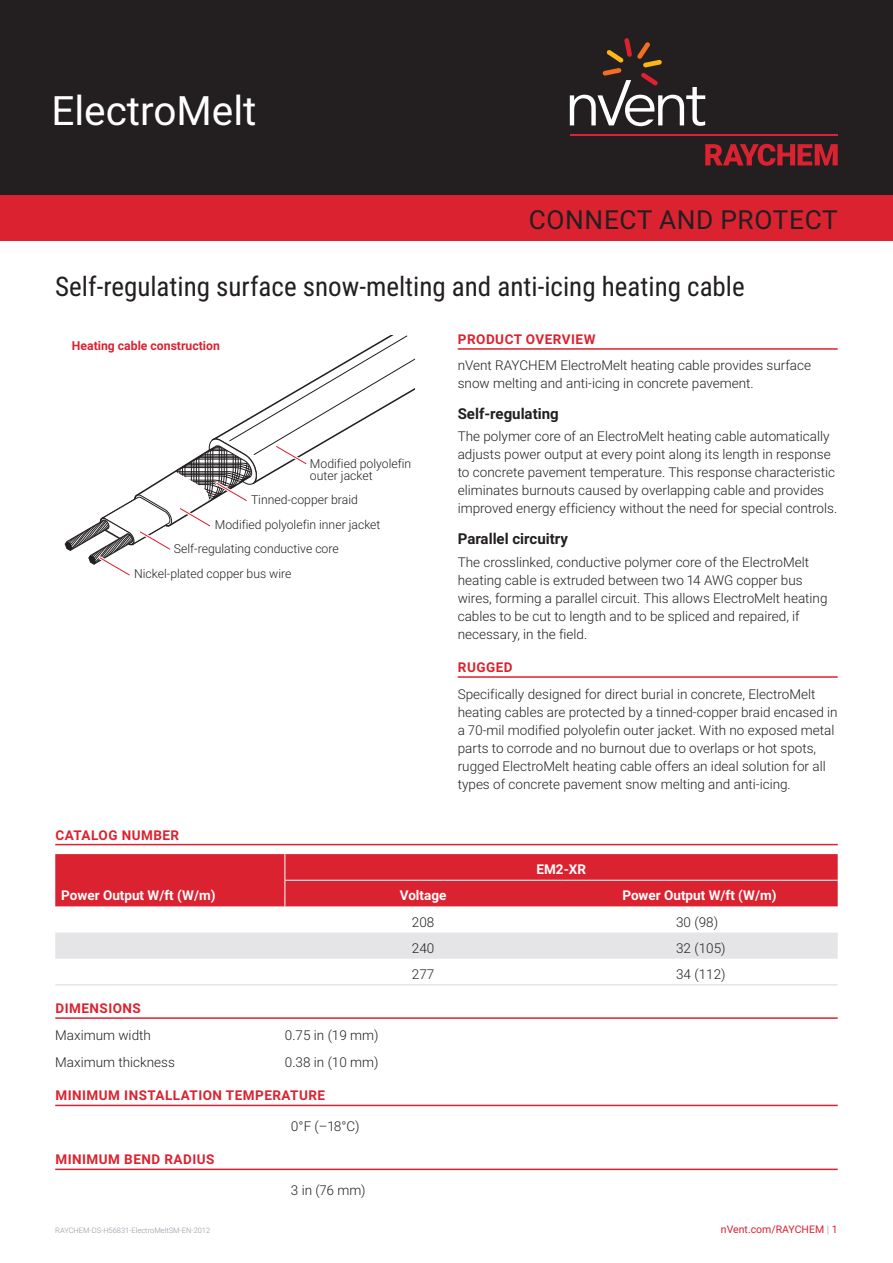
<style>
.page{position:relative;width:893px;height:1263px;background:#fff}
.page>*{position:absolute;margin:0;border:0;box-sizing:border-box;transform-origin:0 0}
.Page_1_Header_-_nVen{font:40.5px "Roboto";color:#fff}
.Page_1_Subhead_Black{font:27px "Roboto Condensed";color:#231f20}
.t1{font:26.25px "Roboto";letter-spacing:.025em;color:#231f20}
.Subhead_2_-_nVent_Da{font:700 15px "Roboto";color:#231f20}
.Text_-_nVent_Data_Sh{font:300 13.5px/18px "Roboto";color:#231f20}
.Subhead_-_nVent_Data{font:700 13.5px "Roboto";letter-spacing:.035em;color:#db2230}
.t2{font:700 13.5px "Roboto";color:#fff}
.Body_text{font:300 13.5px "Roboto";color:#231f20}
.t3{font:300 12.3px/12.5px "Roboto";color:#231f20}
.t4{font:700 12.3px "Roboto";color:#db2230}
.t5{font:10.5px "Roboto";color:#db2230}
.t6{font:300 7.5px "Roboto";color:#8f959e}
.s1{font-weight:300;color:#8f959e}
</style>
<div class="page">
<div style="left:0;top:0;width:893px;height:196px;background:#231f20"></div>
<svg style="left:705px;top:144px;width:133px;height:22px"></svg>
<hr style="left:570px;top:134px;width:268px;height:2px;background:#db2230">
<svg style="left:570px;top:38px;width:135px;height:88px"></svg>
<div style="left:0;top:196px;width:893px;height:45px;background:#db2230"></div>
<svg style="left:65px;top:335px;width:349px;height:241px"></svg>
<hr style="left:458px;top:348px;width:380px;height:2px;background:#db2230">
<hr style="left:458px;top:676px;width:380px;height:2px;background:#db2230">
<hr style="left:55px;top:844px;width:783px;height:1px;background:#db2230">
<hr style="left:55px;top:1017px;width:783px;height:2px;background:#db2230">
<hr style="left:55px;top:1105px;width:783px;height:1px;background:#db2230">
<hr style="left:55px;top:1168px;width:783px;height:2px;background:#db2230">
<div style="left:55px;top:932px;width:783px;height:27px;background:#e5e5e8"></div>
<hr style="left:55px;top:984px;width:230px;height:1px;background:#e5e5e8">
<hr style="left:285px;top:984px;width:276px;height:1px;background:#e5e5e8">
<hr style="left:561px;top:984px;width:277px;height:1px;background:#e5e5e8">
<div style="left:55px;top:854px;width:783px;height:52px;background:#db2230"></div>
<hr style="left:561px;top:880px;width:277px;height:1px;background:#fff">
<p class="Page_1_Header_-_nVen" style="left:51px;top:83px;width:207px">ElectroMelt</p>
<h3 class="t1" style="left:529px;top:201px;width:310px">CONNECT AND PROTECT</h3>
<p class="Page_1_Subhead_Black" style="left:55px;top:268px;width:691px">Self-regulating surface snow-melting and anti-icing heating cable</p>
<p class="t4" style="left:72px;top:337px;width:150px">Heating cable construction</p>
<p class="t3" style="left:310px;top:456px;width:103px">Modified polyolefin outer jacket</p>
<p class="t3" style="left:251px;top:493px;width:108px">Tinned-copper braid</p>
<p class="t3" style="left:215px;top:518px;width:167px">Modified polyolefin inner jacket</p>
<p class="t3" style="left:174px;top:542px;width:166px">Self-regulating conductive core</p>
<p class="t3" style="left:134px;top:567px;width:159px">Nickel-plated copper bus wire</p>
<p class="Subhead_-_nVent_Data" style="left:56px;top:825px;width:125px">CATALOG NUMBER</p>
<p class="Subhead_-_nVent_Data" style="left:458px;top:330px;width:139px">PRODUCT OVERVIEW</p>
<p class="Text_-_nVent_Data_Sh" style="left:458px;top:356px;width:355px">nVent RAYCHEM ElectroMelt heating cable provides surface snow melting and anti-icing in concrete pavement.</p>
<p class="Subhead_2_-_nVent_Da" style="left:458px;top:403px;width:102px">Self-regulating</p>
<p class="Text_-_nVent_Data_Sh" style="left:458px;top:427px;width:381px">The polymer core of an ElectroMelt heating cable automatically adjusts power output at every point along its length in response to concrete pavement temperature. This response characteristic eliminates burnouts caused by overlapping cable and provides improved energy efficiency without the need for special controls.</p>
<p class="Subhead_2_-_nVent_Da" style="left:458px;top:528px;width:112px">Parallel circuitry</p>
<p class="Text_-_nVent_Data_Sh" style="left:458px;top:552px;width:371px">The crosslinked, conductive polymer core of the ElectroMelt heating cable is extruded between two 14 AWG copper bus wires, forming a parallel circuit. This allows ElectroMelt heating cables to be cut to length and to be spliced and repaired, if necessary, in the field.</p>
<p class="Subhead_-_nVent_Data" style="left:458px;top:658px;width:56px">RUGGED</p>
<p class="Text_-_nVent_Data_Sh" style="left:458px;top:684px;width:381px">Specifically designed for direct burial in concrete, ElectroMelt heating cables are protected by a tinned-copper braid encased in a 70-mil modified polyolefin outer jacket. With no exposed metal parts to corrode and no burnout due to overlaps or hot spots, rugged ElectroMelt heating cable offers an ideal solution for all types of concrete pavement snow melting and anti-icing.</p>
<p class="t2" style="left:536px;top:860px;width:51px">EM2-XR</p>
<p class="t2" style="left:61px;top:886px;width:156px">Power Output W/ft (W/m)</p>
<p class="t2" style="left:400px;top:886px;width:48px">Voltage</p>
<p class="t2" style="left:622px;top:886px;width:156px">Power Output W/ft (W/m)</p>
<p class="Text_-_nVent_Data_Sh" style="left:412px;top:912px;width:24px">208</p>
<p class="Text_-_nVent_Data_Sh" style="left:676px;top:912px;width:43px">30 (98)</p>
<p class="Text_-_nVent_Data_Sh" style="left:412px;top:938px;width:24px">240</p>
<p class="Text_-_nVent_Data_Sh" style="left:676px;top:938px;width:51px">32 (105)</p>
<p class="Text_-_nVent_Data_Sh" style="left:412px;top:964px;width:24px">277</p>
<p class="Text_-_nVent_Data_Sh" style="left:676px;top:964px;width:51px">34 (112)</p>
<p class="Subhead_-_nVent_Data" style="left:56px;top:999px;width:87px">DIMENSIONS</p>
<p class="Body_text" style="left:55px;top:1025px;width:97px">Maximum width</p>
<p class="Body_text" style="left:285px;top:1025px;width:95px">0.75 in (19 mm)</p>
<p class="Body_text" style="left:55px;top:1052px;width:121px">Maximum thickness</p>
<p class="Body_text" style="left:285px;top:1052px;width:95px">0.38 in (10 mm)</p>
<p class="Subhead_-_nVent_Data" style="left:56px;top:1086px;width:271px">MINIMUM INSTALLATION TEMPERATURE</p>
<p class="Text_-_nVent_Data_Sh" style="left:291px;top:1116px;width:70px">0°F (–18°C)</p>
<p class="Subhead_-_nVent_Data" style="left:56px;top:1150px;width:160px">MINIMUM BEND RADIUS</p>
<p class="Text_-_nVent_Data_Sh" style="left:291px;top:1180px;width:76px">3 in (76 mm)</p>
<p class="t6" style="left:55px;top:1225px;width:157px">RAYCHEM-DS-H56831-ElectroMeltSM-EN-2012</p>
<p class="t5" style="left:721px;top:1222px;width:118px">nVent.com/RAYCHEM <span class="s1">|</span> 1</p>
</div>
